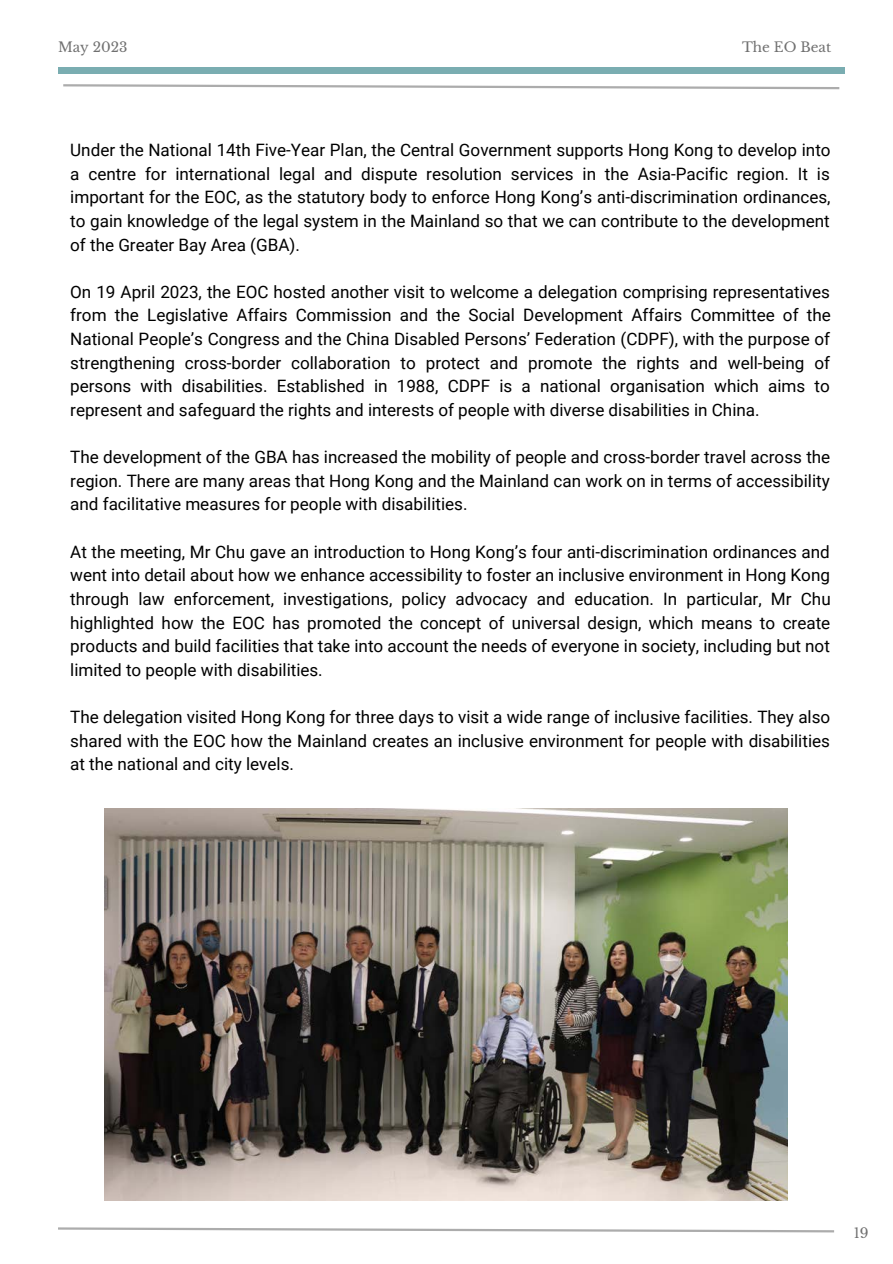
<style>
.page{position:relative;width:893px;height:1264px;background:#fff}
.page>*{position:absolute;margin:0;border:0;box-sizing:border-box;transform-origin:0 0}
.t1{font:17.1px/23.5px "Roboto";color:#000;text-align:justify}
.t2{font:13.65px "Libre Baskerville";color:#707070}
.t3{font:13.5px "Libre Baskerville";color:#707070}
</style>
<div class="page">
<div style="left:58px;top:67px;width:786px;height:6px;background:#7aadb1"></div>
<svg style="left:63px;top:84px;width:777px;height:6px"></svg>
<svg style="left:58px;top:1227px;width:776px;height:6px"></svg>
<img style="left:104px;top:809px;width:683px;height:391px">
<p class="t3" style="left:58px;top:39px;width:71px">May 2023</p>
<p class="t3" style="left:742px;top:39px;width:91px">The EO Beat</p>
<p class="t1" style="left:70px;top:138px;width:761px">Under the National 14th Five-Year Plan, the Central Government supports Hong Kong to develop into a centre for international legal and dispute resolution services in the Asia-Pacific region. It is important for the EOC, as the statutory body to enforce Hong Kong’s anti-discrimination ordinances, to gain knowledge of the legal system in the Mainland so that we can contribute to the development of the Greater Bay Area (GBA).</p>
<p class="t1" style="left:70px;top:280px;width:762px">On 19 April 2023, the EOC hosted another visit to welcome a delegation comprising representatives from the Legislative Affairs Commission and the Social Development Affairs Committee of the National People’s Congress and the China Disabled Persons’ Federation (CDPF), with the purpose of strengthening cross-border collaboration to protect and promote the rights and well-being of persons with disabilities. Established in 1988, CDPF is a national organisation which aims to represent and safeguard the rights and interests of people with diverse disabilities in China.</p>
<p class="t1" style="left:70px;top:445px;width:761px">The development of the GBA has increased the mobility of people and cross-border travel across the region. There are many areas that Hong Kong and the Mainland can work on in terms of accessibility and facilitative measures for people with disabilities.</p>
<p class="t1" style="left:70px;top:540px;width:762px">At the meeting, Mr Chu gave an introduction to Hong Kong’s four anti-discrimination ordinances and went into detail about how we enhance accessibility to foster an inclusive environment in Hong Kong through law enforcement, investigations, policy advocacy and education. In particular, Mr Chu highlighted how the EOC has promoted the concept of universal design, which means to create products and build facilities that take into account the needs of everyone in society, including but not limited to people with disabilities.</p>
<p class="t1" style="left:70px;top:705px;width:761px">The delegation visited Hong Kong for three days to visit a wide range of inclusive facilities. They also shared with the EOC how the Mainland creates an inclusive environment for people with disabilities at the national and city levels.</p>
<p class="t2" style="left:853px;top:1225px;width:16px">19</p>
</div>
